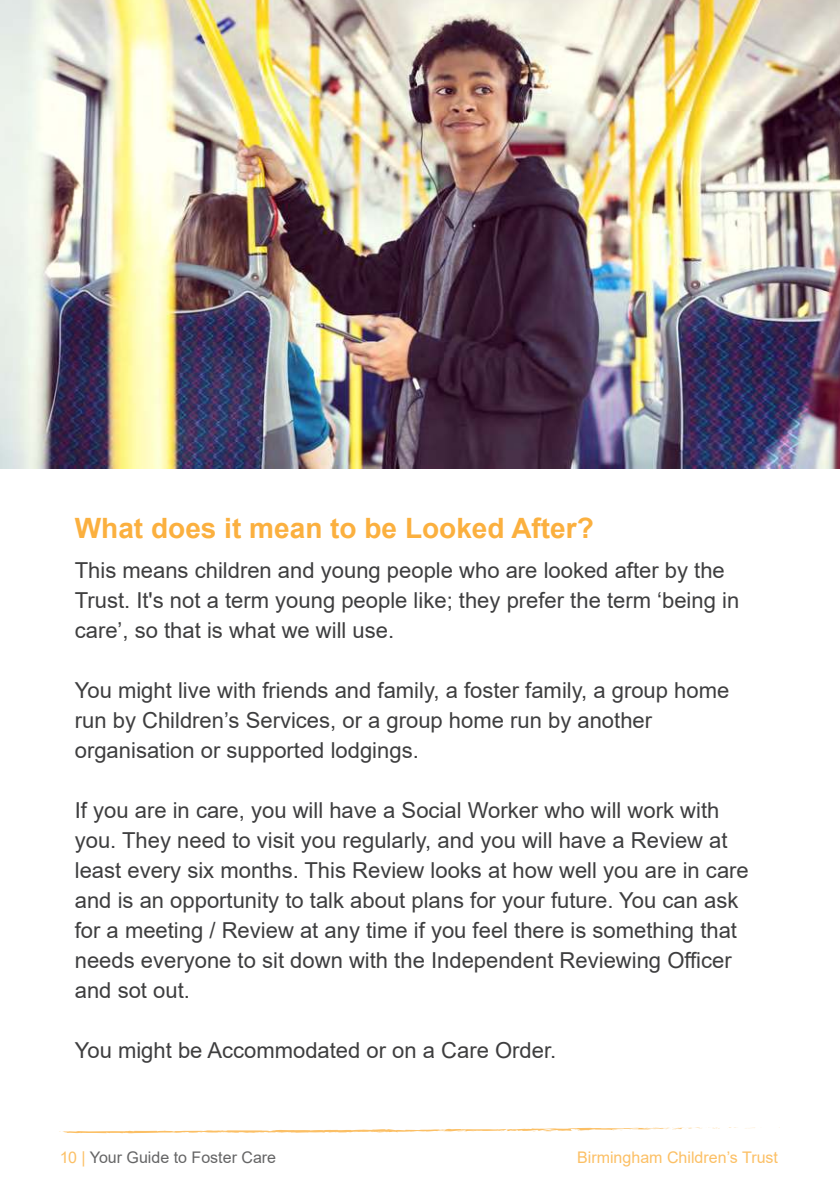
<style>
.page{position:relative;width:840px;height:1191px;background:#fff}
.page>*{position:absolute;margin:0;border:0;box-sizing:border-box;transform-origin:0 0}
.t1{font:700 28px "Arial";color:#fbb03f}
.t2{font:22px/30px "Arial";color:#3e3e3f}
.t3{font:16px "Arial";color:#fbb03f}
.t4{font:16px "Arial";color:#3e3e3f}
.s1{color:#fbb03f}
</style>
<div class="page">
<svg style="left:729px;top:1127px;width:26px;height:2px"></svg>
<svg style="left:59px;top:1127px;width:661px;height:7px"></svg>
<img style="left:0;top:0;width:839px;height:468px">
<p class="t1" style="left:75px;top:517px;width:520px">What does it mean to be Looked After?</p>
<p class="t2" style="left:75px;top:557px;width:665px">This means children and young people who are looked after by the<br>Trust. It's not a term young people like; they prefer the term ‘being in care’, so that is what we will use.</p>
<p class="t2" style="left:75px;top:677px;width:655px">You might live with friends and family, a foster family, a group home run by Children’s Services, or a group home run by another organisation or supported lodgings.</p>
<p class="t2" style="left:75px;top:797px;width:675px">If you are in care, you will have a Social Worker who will work with you. They need to visit you regularly, and you will have a Review at least every six months. This Review looks at how well you are in care and is an opportunity to talk about plans for your future. You can ask for a meeting / Review at any time if you feel there is something that needs everyone to sit down with the Independent Reviewing Officer and sot out.</p>
<p class="t2" style="left:75px;top:1037px;width:482px">You might be Accommodated or on a Care Order.</p>
<p class="t4" style="left:59px;top:1151px;width:218px"><span class="s1">10 |</span> Your Guide to Foster Care</p>
<p class="t3" style="left:576px;top:1151px;width:202px">Birmingham Children’s Trust</p>
</div>
